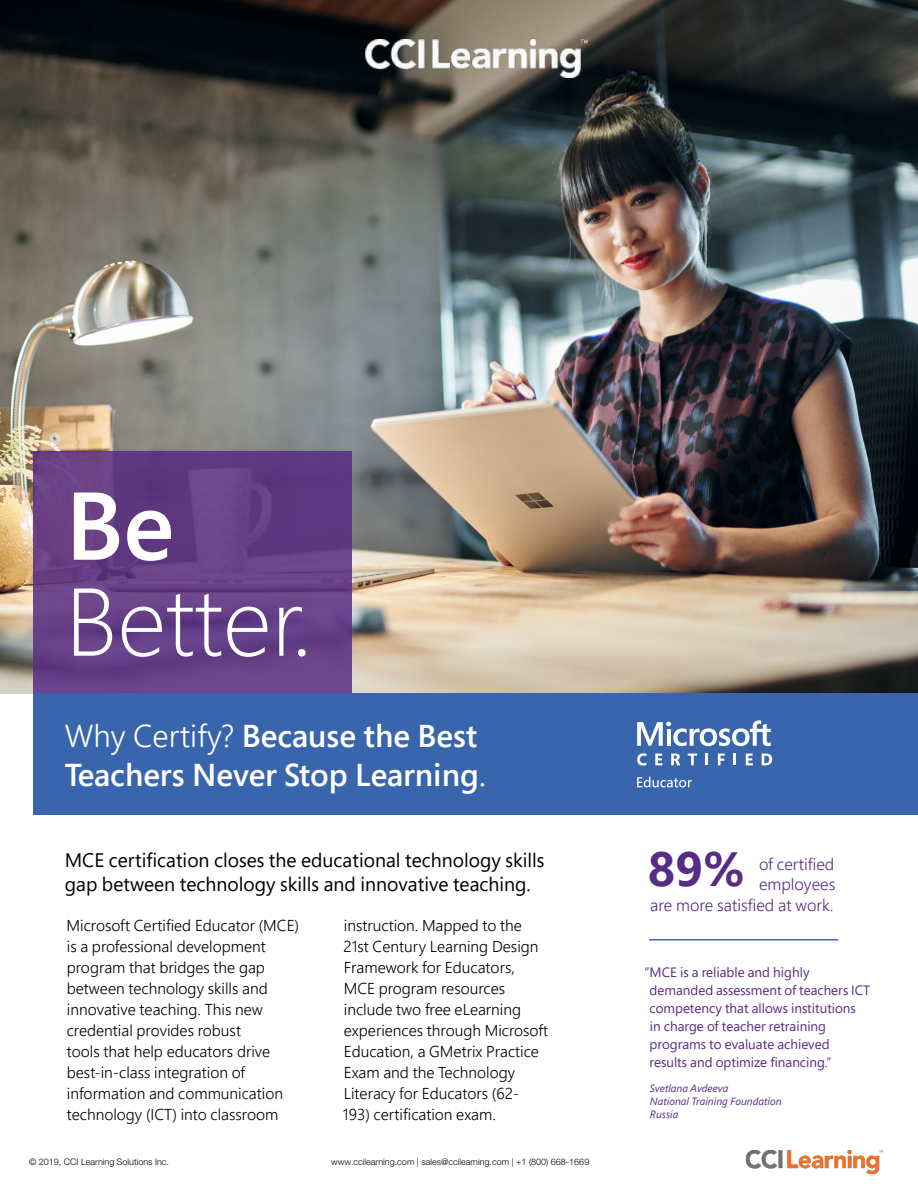
<style>
.page{position:relative;width:918px;height:1188px;background:#fff}
.page>*{position:absolute;margin:0;border:0;box-sizing:border-box;transform-origin:0 0}
.t1{font:300 96px "Segoe Pro";color:#fff}
.t2{font:600 96px "Segoe Pro";color:#fff}
.t3{font:700 48px "Segoe Pro";color:#572c84}
.t4{font:600 31.5px/39px "Segoe Pro";color:#fff}
.t5{font:19.5px/23.4px "Segoe Pro";color:#000}
.t6{font:300 16.5px/20.2px "Segoe Pro";color:#572c84;text-align:right}
.t7{font:300 15.75px/21px "Segoe Pro";color:#000}
.t8{font:13.5px/18px "Segoe Pro";color:#572c84}
.t9{font:italic 10.5px/12.6px "Segoe Pro";color:#572c84}
.t10{font:300 9px "Helvetica Neue LT Std";color:#000}
.s1{font-weight:300}
.s2{font-weight:400}
</style>
<div class="page">
<img style="left:0;top:0;width:918px;height:693px">
<div style="left:34px;top:451px;width:318px;height:243px;background:linear-gradient(to right,#674085,#633f88)"></div>
<div style="left:34px;top:693px;width:884px;height:122px;background:#3965ac"></div>
<hr style="left:649px;top:939px;width:189px;height:2px;background:#3270b4">
<svg style="left:637px;top:720px;width:134px;height:26px"></svg>
<svg style="left:637px;top:753px;width:9px;height:13px"></svg>
<svg style="left:655px;top:754px;width:7px;height:11px"></svg>
<svg style="left:671px;top:754px;width:9px;height:11px"></svg>
<svg style="left:688px;top:754px;width:9px;height:11px"></svg>
<svg style="left:706px;top:754px;width:2px;height:11px"></svg>
<svg style="left:718px;top:754px;width:7px;height:11px"></svg>
<svg style="left:734px;top:754px;width:2px;height:11px"></svg>
<svg style="left:746px;top:754px;width:7px;height:11px"></svg>
<svg style="left:762px;top:754px;width:10px;height:11px"></svg>
<svg style="left:637px;top:777px;width:55px;height:10px"></svg>
<img style="left:351px;top:39px;width:252px;height:38px">
<img style="left:745px;top:1150px;width:139px;height:24px">
<h1 class="t2" style="left:65px;top:460px;width:110px">Be</h1>
<h1 class="t1" style="left:65px;top:556px;width:249px">Better.</h1>
<h3 class="t4" style="left:65px;top:716px;width:423px"><span class="s1">Why Certify?</span> Because the Best<br>Teachers Never Stop Learning<span class="s2">.</span></h3>
<p class="t5" style="left:65px;top:848px;width:481px">MCE certification closes the educational technology skills gap between technology skills and innovative teaching.</p>
<h2 class="t3" style="left:648px;top:835px;width:98px">89%</h2>
<p class="t6" style="left:650px;top:854px;width:187px">of certified<br>employees<br>are more satisfied at work.</p>
<p class="t7" style="left:67px;top:914px;width:234px">Microsoft Certified Educator (MCE) is a professional development program that bridges the gap between technology skills and innovative teaching. This new credential provides robust<br>tools that help educators drive best-in-class integration of information and communication technology (ICT) into classroom</p>
<p class="t7" style="left:343px;top:915px;width:207px">instruction. Mapped to the<br>21st Century Learning Design<br>Framework for Educators,<br>MCE program resources include two free eLearning experiences through Microsoft<br>Education, a GMetrix Practice<br>Exam and the Technology<br>Literacy for Educators (62-<br>193) certification exam.</p>
<p class="t10" style="left:29px;top:1156px;width:141px">© 2019, CCI Learning Solutions Inc.</p>
<p class="t10" style="left:331px;top:1156px;width:260px">www.ccilearning.com | sales@ccilearning.com | +1 (800) 668-1669</p>
<p class="t8" style="left:650px;top:963px;width:222px;text-indent:-5px">“MCE is a reliable and highly demanded assessment of teachers ICT competency that allows institutions<br>in charge of teacher retraining programs to evaluate achieved results and optimize financing.”</p>
<p class="t9" style="left:650px;top:1082px;width:133px">Svetlana Avdeeva<br>National Training Foundation<br>Russia</p>
</div>
